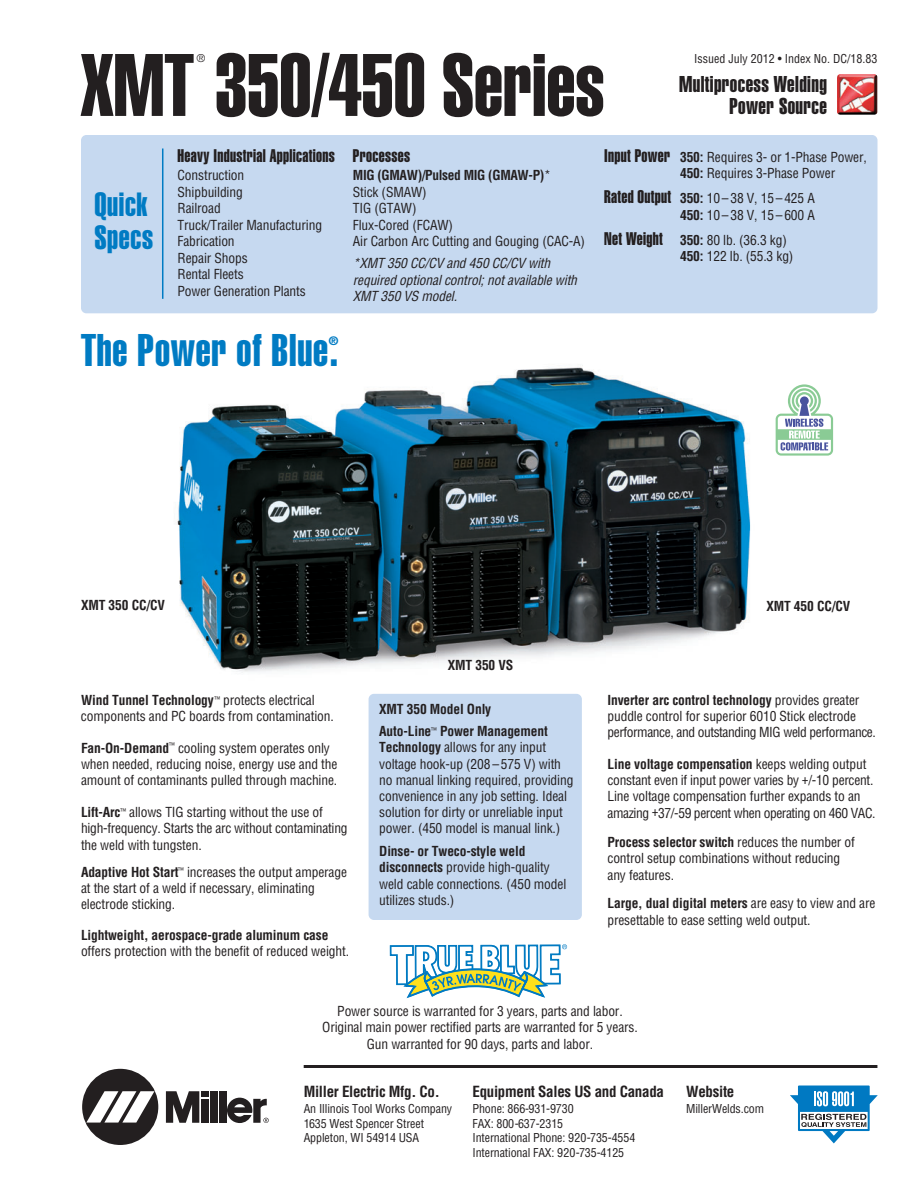
<style>
.page{position:relative;width:918px;height:1188px;background:#fff}
.page>*{position:absolute;margin:0;border:0;box-sizing:border-box;transform-origin:0 0}
.t1{font:87px "Helvetica Extra Compressed";color:#231f20}
.t2{font:45px "Helvetica Extra Compressed";letter-spacing:.02em;color:#007bc3}
.t3{font:33px/33px "Helvetica Extra Compressed";letter-spacing:.02em;color:#007bc3}
.t4{font:22.5px/22.5px "Helvetica Extra Compressed";letter-spacing:.02em;color:#231f20;text-align:right}
.t5{font:18px "Helvetica Extra Compressed";letter-spacing:.02em;color:#231f20}
.t6{font:700 condensed 15px "Helvetica";letter-spacing:-.02em;color:#231f20}
.t7{font:condensed 13.5px/16.2px "Helvetica";letter-spacing:-.01em;color:#231f20}
.t8{font:condensed 13.5px/16.2px "Helvetica";letter-spacing:-.03em;color:#231f20}
.t9{font:700 condensed 13.5px/22.6px "Helvetica";letter-spacing:-.01em;color:#231f20}
.t10{font:italic condensed 13.5px/16.5px "Helvetica";color:#231f20}
.t11{font:condensed 12px/14.4px "Helvetica";letter-spacing:-.01em;color:#231f20}
.t12{font:12px "Helvetica Extra Compressed";color:#007bc3}
.t13{font:condensed 10.5px "Helvetica";color:#231f20}
.s1{font-weight:700}
.s2{font-family:"Helvetica Extra Compressed";font-stretch:normal;font-size:18px}
</style>
<div class="page">
<img style="left:177px;top:365px;width:599px;height:339px">
<img style="left:837px;top:74px;width:40px;height:41px">
<div style="left:81px;top:135px;width:797px;height:178px;background:#c6d9f0;border-radius:5px"></div>
<hr style="left:162px;top:149px;width:1px;height:150px;background:#007bc3">
<div style="left:82px;top:1069px;width:76px;height:76px;background:#231f20;border-radius:50%"></div>
<svg style="left:86px;top:1091px;width:68px;height:32px"></svg>
<div style="left:210px;top:1091px;width:7px;height:32px;background:#231f20"></div>
<div style="left:219px;top:1091px;width:7px;height:32px;background:#231f20"></div>
<div style="left:201px;top:1091px;width:7px;height:6px;background:#231f20"></div>
<div style="left:201px;top:1099px;width:7px;height:24px;background:#231f20"></div>
<svg style="left:166px;top:1091px;width:33px;height:32px"></svg>
<svg style="left:227px;top:1098px;width:42px;height:25px"></svg>
<hr style="left:304px;top:1065px;width:573px;height:3px;background:#231f20">
<svg style="left:389px;top:944px;width:178px;height:55px"></svg>
<div style="left:369px;top:694px;width:213px;height:226px;background:#c6d9f0;border-radius:5px"></div>
<svg style="left:776px;top:384px;width:57px;height:72px"></svg>
<svg style="left:790px;top:1086px;width:88px;height:57px"></svg>
<h1 class="t1" style="left:81px;top:54px;width:525px">XMT 350/450 Series</h1>
<p class="t13" style="left:197px;top:54px;width:10px">®</p>
<p class="t11" style="left:694px;top:52px;width:185px">Issued July 2012 • Index No. DC/18.83</p>
<h3 class="t4" style="left:679px;top:74px;width:149px">Multiprocess Welding<br>Power Source</h3>
<h3 class="t3" style="left:94px;top:190px;width:60px">Quick<br>Specs</h3>
<h3 class="t5" style="left:178px;top:149px;width:159px">Heavy Industrial Applications</h3>
<p class="t7" style="left:178px;top:168px;width:146px">Construction<br>Shipbuilding<br>Railroad<br>Truck/Trailer Manufacturing<br>Fabrication<br>Repair Shops<br>Rental Fleets<br>Power Generation Plants</p>
<h2 class="t2" style="left:81px;top:334px;width:259px">The Power of Blue.</h2>
<p class="t12" style="left:329px;top:336px;width:11px">®</p>
<h3 class="t5" style="left:353px;top:149px;width:59px">Processes</h3>
<p class="t7" style="left:353px;top:168px;width:234px"><span class="s1">MIG (GMAW)/Pulsed MIG (GMAW-P)</span>*<br>Stick (SMAW)<br>TIG (GTAW)<br>Flux-Cored (FCAW)<br>Air Carbon Arc Cutting and Gouging (CAC-A)</p>
<p class="t10" style="left:353px;top:256px;width:228px">*XMT 350 CC/CV and 450 CC/CV with required optionalcontrol;notavailable with<br>XMT 350 VS model.</p>
<p class="t7" style="left:680px;top:149px;width:188px;text-indent:-76px"><span class="s2">Input Power</span> <span class="s1">350:</span> Requires 3- or 1-Phase Power,<br><span class="s1">450:</span> Requires 3-Phase Power</p>
<p class="t7" style="left:604px;top:191px;width:212px;text-align:right"><span class="s2">Rated Output</span> <span class="s1">350:</span> 10 – 38 V, 15 – 425 A<br><span class="s1">450:</span> 10 – 38 V, 15 – 600 A</p>
<p class="t7" style="left:680px;top:233px;width:115px;text-indent:-76px"><span class="s2">Net Weight</span> <span class="s1">350:</span> 80 lb. (36.3 kg)<br><span class="s1">450:</span> 122 lb. (55.3 kg)</p>
<p class="t9" style="left:81px;top:595px;width:85px">XMT 350 CC/CV</p>
<p class="t9" style="left:766px;top:595px;width:85px">XMT 450 CC/CV</p>
<p class="t7" style="left:81px;top:693px;width:254px"><span class="s1">Wind Tunnel Technology</span><sup>™</sup> protects electrical components and PC boards from contamination.</p>
<p class="t7" style="left:81px;top:741px;width:258px"><span class="s1">Fan-On-Demand</span><sup>™</sup> cooling system operates only when needed, reducing noise, energy use and the amount of contaminants pulled through machine.</p>
<p class="t7" style="left:81px;top:805px;width:268px"><span class="s1">Lift-Arc</span><sup>™</sup> allows TIG starting without the use of high-frequency. Starts the arc without contaminating the weld with tungsten.</p>
<p class="t7" style="left:81px;top:865px;width:268px"><span class="s1">Adaptive Hot Start</span><sup>™</sup> increases the output amperage at the start of a weld if necessary, eliminating electrode sticking.</p>
<p class="t9" style="left:81px;top:925px;width:249px">Lightweight, aerospace-grade aluminum case</p>
<p class="t7" style="left:81px;top:944px;width:270px">offers protection with the benefit of reduced weight.</p>
<p class="t9" style="left:448px;top:655px;width:67px">XMT 350 VS</p>
<p class="t9" style="left:379px;top:698px;width:170px">XMT 350 Model Only<br>Auto-Line<sup>™</sup> Power Management</p>
<p class="t7" style="left:379px;top:741px;width:196px"><span class="s1">Technology</span> allows for any input voltage hook-up (208 – 575 V) with no manual linking required, providing convenience in any job setting. Ideal solution for dirty or unreliable input power. (450 model is manual link.)</p>
<p class="t7" style="left:379px;top:844px;width:189px"><span class="s1">Dinse- or Tweco-style weld disconnects</span> provide high-quality weld cable connections. (450 model utilizes studs.)</p>
<p class="t8" style="left:608px;top:693px;width:270px"><span class="s1">Inverter arc control technology</span> provides greater puddle control for superior 6010 Stick electrode performance, and outstanding MIG weld performance.</p>
<p class="t7" style="left:608px;top:757px;width:270px"><span class="s1">Line voltage compensation</span> keeps welding output constant even if input power varies by +/-10 percent.<br>Line voltage compensation further expands to an amazing +37/-59 percent when operating on 460 VAC.</p>
<p class="t7" style="left:608px;top:835px;width:249px"><span class="s1">Process selector switch</span> reduces the number of control setup combi nations without reducing any features.</p>
<p class="t7" style="left:608px;top:897px;width:270px"><span class="s1">Large, dual digital meters</span> are easy to view and are presettable to ease setting weld output.</p>
<p class="t7" style="left:322px;top:1004px;width:317px;text-align:center">Power source is warranted for 3 years, parts and labor.<br>Original main power rectified parts are warranted for 5 years.<br>Gun warranted for 90 days, parts and labor.</p>
<p class="t6" style="left:304px;top:1085px;width:137px">Miller Electric Mfg. Co.</p>
<p class="t11" style="left:304px;top:1103px;width:150px">An Illinois Tool Works Company<br>1635 West Spencer Street<br>Appleton, WI 54914 USA</p>
<p class="t6" style="left:472px;top:1085px;width:193px">Equipment Sales US and Canada</p>
<p class="t11" style="left:472px;top:1103px;width:164px">Phone: 866-931-9730<br>FAX: 800-637-2315<br>International Phone: 920-735-4554<br>International FAX: 920-735-4125</p>
<p class="t6" style="left:686px;top:1085px;width:50px">Website</p>
<p class="t11" style="left:686px;top:1103px;width:79px">MillerWelds.com</p>
</div>
